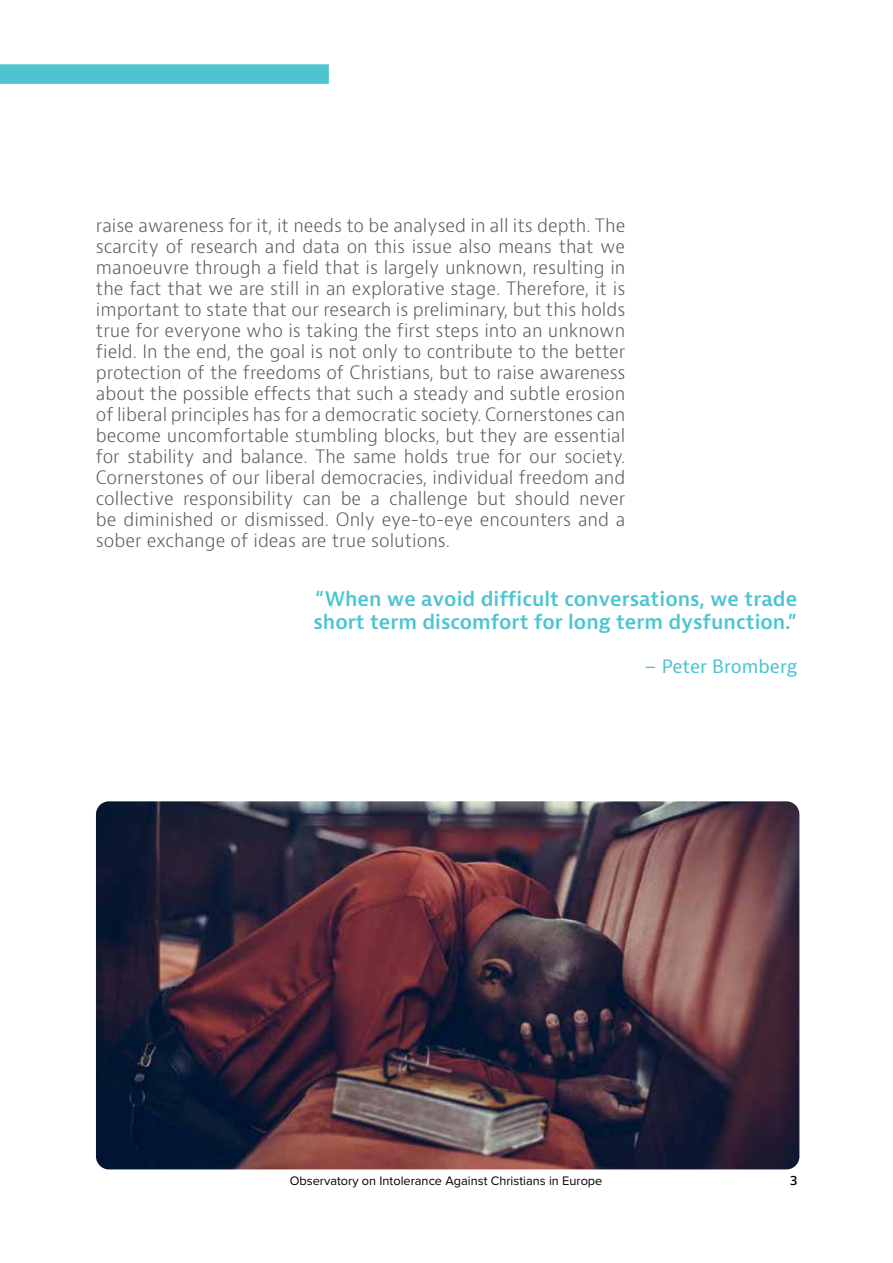
<style>
.page{position:relative;width:893px;height:1263px;background:#fff}
.page>*{position:absolute;margin:0;border:0;box-sizing:border-box;transform-origin:0 0}
.t1{font:600 19.5px/23.4px "Bernina Sans";color:#4dc4d1}
.t2{font:300 18px/21px "Bernino Sans";color:#58595b;text-align:justify}
.t3{font:18px "Bernina Sans";color:#4dc4d1}
.t4{font:12.75px "Proxima Nova";color:#000}
.t5{font:600 12.75px "Open Sans";color:#000}
</style>
<div class="page">
<div style="left:0;top:64px;width:329px;height:20px;background:#4dc4d1"></div>
<img style="left:96px;top:801px;width:703px;height:368px">
<p class="t2" style="left:96px;top:216px;width:531px">raise awareness for it, it needs to be analysed in all its depth. The scarcity of research and data on this issue also means that we manoeuvre through a field that is largely unknown, resulting in the fact that we are still in an explorative stage. Therefore, it is important to state that our research is preliminary, but this holds true for everyone who is taking the first steps into an unknown field. In the end, the goal is not only to contribute to the better protection of the freedoms of Christians, but to raise awareness about the possible effects that such a steady and subtle erosion of liberal principles has for a democratic society. Cornerstones can become uncomfortable stumbling blocks, but they are essential for stability and balance. The same holds true for our society.<br>Cornerstones of our liberal democracies, individual freedom and collective responsibility can be a challenge but should never be diminished or dismissed. Only eye-to-eye encounters and a sober exchange of ideas are true solutions.</p>
<p class="t1" style="left:313px;top:588px;width:485px">“When we avoid difficult conversations, we trade short term discomfort for long term dysfunction.”</p>
<p class="t3" style="left:644px;top:654px;width:154px">– Peter Bromberg</p>
<p class="t4" style="left:290px;top:1171px;width:314px">Observatory on Intolerance Against Christians in Europe</p>
<p class="t5" style="left:790px;top:1171px;width:9px">3</p>
</div>
